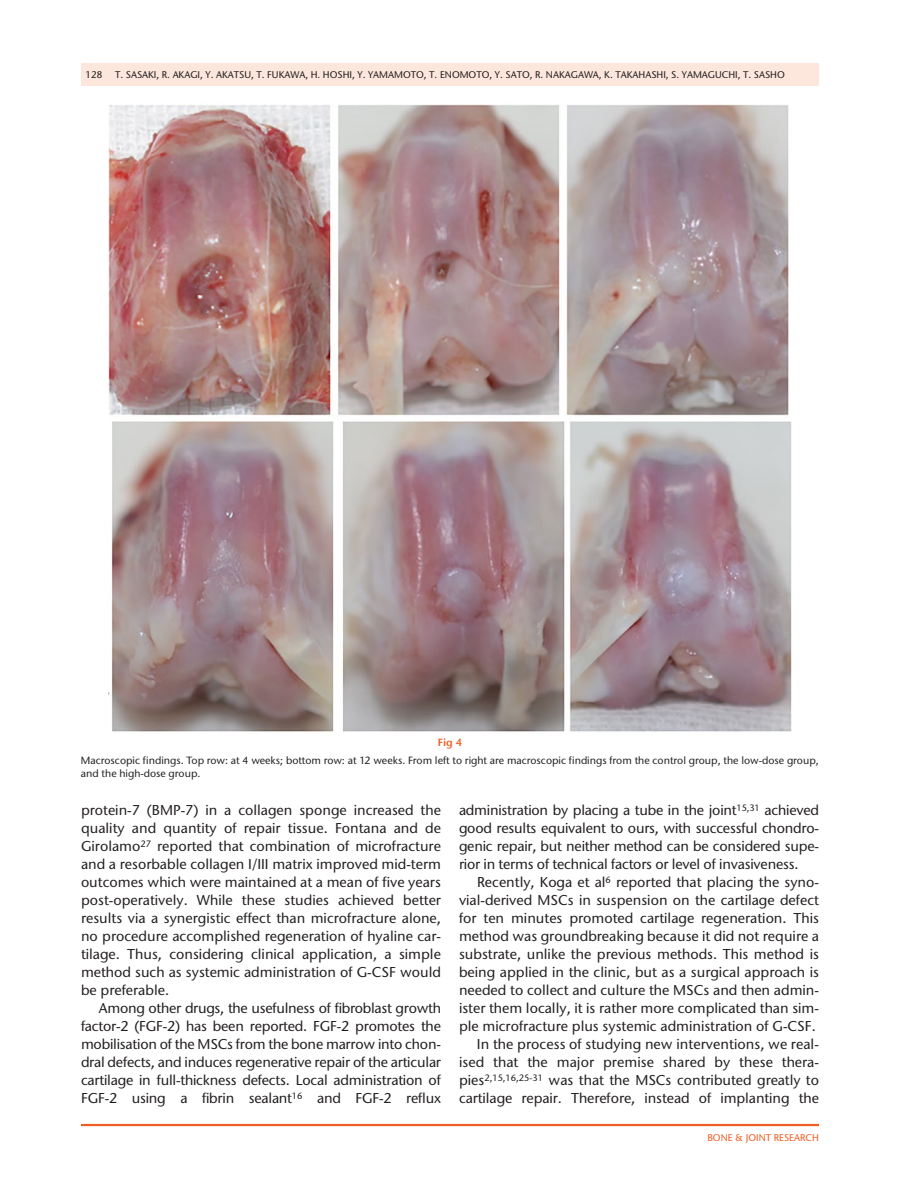
<style>
.page{position:relative;width:918px;height:1188px;background:#fff}
.page>*{position:absolute;margin:0;border:0;box-sizing:border-box;transform-origin:0 0}
.t1{font:500 14.25px/18px "Stone Sans ITC Pro";color:#231f20;text-align:justify}
.t2{font:500 10.5px/13.5px "Stone Sans ITC Pro";color:#231f20}
.t3{font:600 10.5px "Stone Sans ITC Pro";color:#f25d23}
.t4{font:500 9.75px "Stone Sans ITC Pro";color:#231f20}
.t5{font:500 9.75px "Stone Sans ITC Pro";color:#f25d23}
</style>
<div class="page">
<div style="left:81px;top:63px;width:738px;height:23px;background:#fde7dc"></div>
<hr style="left:81px;top:1124px;width:738px;height:2px;background:#f25d23">
<img style="left:108px;top:104px;width:684px;height:628px">
<p class="t4" style="left:86px;top:68px;width:18px">128</p>
<p class="t4" style="left:115px;top:68px;width:671px">T. Sasaki, R. Akagi, Y. Akats u, T. Fukawa, H. Hosh i, Y. Yamamoto, T. Enomoto, Y. Sato, R. Nakagawa, K. Takahash i, S. Yamaguch i, T. Sash o</p>
<p class="t3" style="left:438px;top:736px;width:26px">Fig 4</p>
<p class="t2" style="left:81px;top:753px;width:739px">Macroscopic findings. Top row: at 4 weeks; bottom row: at 12 weeks. From left to right are macroscopic findings from the control group, the low-dose group, and the high-dose group.</p>
<p class="t1" style="left:81px;top:801px;width:362px">protein-7 (BMP-7) in a collagen sponge increased the quality and quantity of repair tissue. Fontana and de Girolamo<sup>27</sup> reported that combination of microfracture and a resorbable collagen I/III matrix improved mid-term outcomes which were maintained at a mean of five years post-operatively. While these studies achieved better results via a synergistic effect than microfracture alone, no procedure accomplished regeneration of hyaline car&shy;tilage. Thus, considering clinical application, a simple method such as systemic administration of G-CSF would be preferable.</p>
<p class="t1" style="left:81px;top:999px;width:362px;text-indent:18px">Among other drugs, the usefulness of fibroblast growth factor-2 (FGF-2) has been reported. FGF-2 promotes the mobilisation of the MSCs from the bone marrow into chon&shy;dral defects, and induces regenerative repair of the articular cartilage in full-thickness defects. Local administration of FGF-2 using a fibrin sealant<sup>16</sup> and FGF-2 reflux</p>
<p class="t1" style="left:459px;top:801px;width:361px">administration by placing a tube in the joint<sup>15,31</sup> achieved good results equivalent to ours, with successful chondro&shy;genic repair, but neither method can be considered supe&shy;rior in terms of technical factors or level of invasiveness.</p>
<p class="t1" style="left:459px;top:873px;width:362px;text-align:right">Recently, Koga et al<sup>6</sup> reported that placing the syno&shy;vial-derived MSCs in suspension on the cartilage defect for ten minutes promoted cartilage regeneration. This method was groundbreaking because it did not require a substrate, unlike the previous methods. This method is being applied in the clinic, but as a surgical approach is needed to collect and culture the MSCs and then admin&shy;ister them locally, it is rather more complicated than sim&shy;ple microfracture plus systemic administration of G-CSF.<br>I n the process of studying new interventions, we real&shy;ised that the major premise shared by these thera&shy;pies<sup>2,15,16,25-31</sup> was that the MSCs contributed greatly to cartilage repair. Therefore, instead of implanting the</p>
<p class="t5" style="left:707px;top:1132px;width:113px">BON E &amp; JOINT RESEARCH</p>
</div>
